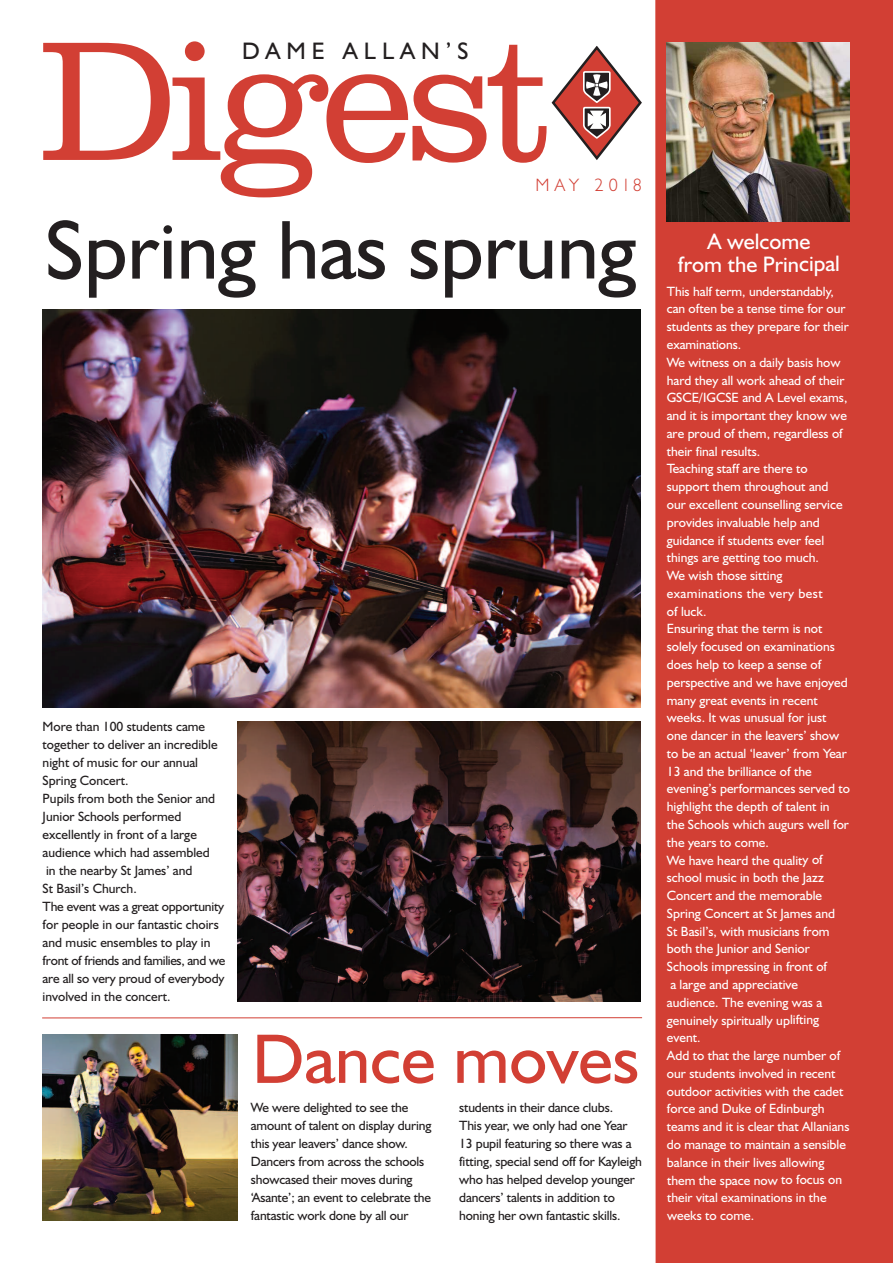
<style>
.page{position:relative;width:893px;height:1263px;background:#fff}
.page>*{position:absolute;margin:0;border:0;box-sizing:border-box;transform-origin:0 0}
.t1{font:300 174.45px "Clarendon BT";letter-spacing:-.045em;color:#d23f34}
.t2{font:84px "Humanist 521 BT";color:#231f20}
.t3{font:70.5px "Humanist 521 BT";color:#d23f34}
.t4{font:24px "Humanist 521 BT";letter-spacing:.25em;color:#231f20}
.t5{font:22.5px/22.2px "Humanist 521 BT";color:#fff;text-align:center}
.t6{font:300 18px "Humanist 521 BT";letter-spacing:.225em;color:#d23f34}
.t7{font:13.5px/17.9px "Humanist 521 BT";color:#fff}
.t8{font:13.5px/18px "Humanist 521 BT";letter-spacing:-.01em;color:#231f20}
</style>
<div class="page">
<div style="left:655px;top:0;width:238px;height:1263px;background:#d23f34"></div>
<svg style="left:551px;top:46px;width:91px;height:114px"></svg>
<img style="left:43px;top:1035px;width:195px;height:185px">
<img style="left:42px;top:309px;width:599px;height:398px">
<img style="left:238px;top:721px;width:403px;height:280px">
<img style="left:667px;top:42px;width:183px;height:179px">
<hr style="left:42px;top:1017px;width:600px;height:1px;background:#d23f34">
<h1 class="t1" style="left:38px;top:43px;width:518px">Digest</h1>
<h3 class="t4" style="left:242px;top:43px;width:228px">DAME ALLAN’S</h3>
<h3 class="t6" style="left:535px;top:179px;width:108px">MAY 2018</h3>
<h2 class="t2" style="left:45px;top:221px;width:593px">Spring has sprung</h2>
<p class="t8" style="left:43px;top:719px;width:184px">More than 100 students came together to deliver an incredible night of music for our annual<br>Spring Concert.<br>Pupils from both the Senior and<br>Junior Schools performed excellently in front of a large audience which had assembled<br>in the nearby St James’ and<br>St Basil’s Church.<br>The event was a great opportunity for people in our fantastic choirs and music ensembles to play in front of friends and families, and we are all so very proud of everybody involved in the concert.</p>
<h3 class="t3" style="left:252px;top:1035px;width:389px">Dance moves</h3>
<p class="t8" style="left:251px;top:1100px;width:182px">We were delighted to see the amount of talent on display during this year leavers’ dance show.<br>Dancers from across the schools showcased their moves during ‘Asante’; an event to celebrate the fantastic work done by all our</p>
<p class="t8" style="left:459px;top:1100px;width:184px">students in their dance clubs.<br>This year, we only had one Year<br>13 pupil featuring so there was a fitting, special send off for Kayleigh who has helped develop younger dancers’ talents in addition to honing her own fantastic skills.</p>
<h3 class="t5" style="left:678px;top:233px;width:164px">A welcome<br>from the Principal</h3>
<p class="t7" style="left:667px;top:284px;width:185px">This half term, understandably, can often be a tense time for our students as they prepare for their examinations.<br>We witness on a daily basis how hard they all work ahead of their<br>GSCE/IGCSE and A Level exams, and it is important they know we are proud of them, regardless of their final results.<br>Teaching staff are there to support them throughout and our excellent counselling service provides invaluable help and guidance if students ever feel things are getting too much.<br>We wish those sitting examinations the very best<br>of luck.<br>Ensuring that the term is not solely focused on examinations does help to keep a sense of perspective and we have enjoyed many great events in recent weeks. It was unusual for just one dancer in the leavers’ show to be an actual ‘leaver’ from Year<br>13 and the brilliance of the evening’s performances served to highlight the depth of talent in the Schools which augurs well for the years to come.<br>We have heard the quality of school music in both the Jazz<br>Concert and the memorable<br>Spring Concert at St James and<br>St Basil’s, with musicians from both the Junior and Senior<br>Schools impressing in front of<br>a large and appreciative<br>audience. The evening was a genuinely spiritually uplifting event.<br>Add to that the large number of our students involved in recent outdoor activities with the cadet force and Duke of Edinburgh teams and it is clear that Allanians do manage to maintain a sensible balance in their lives allowing them the space now to focus on their vital examinations in the weeks to come.</p>
</div>
